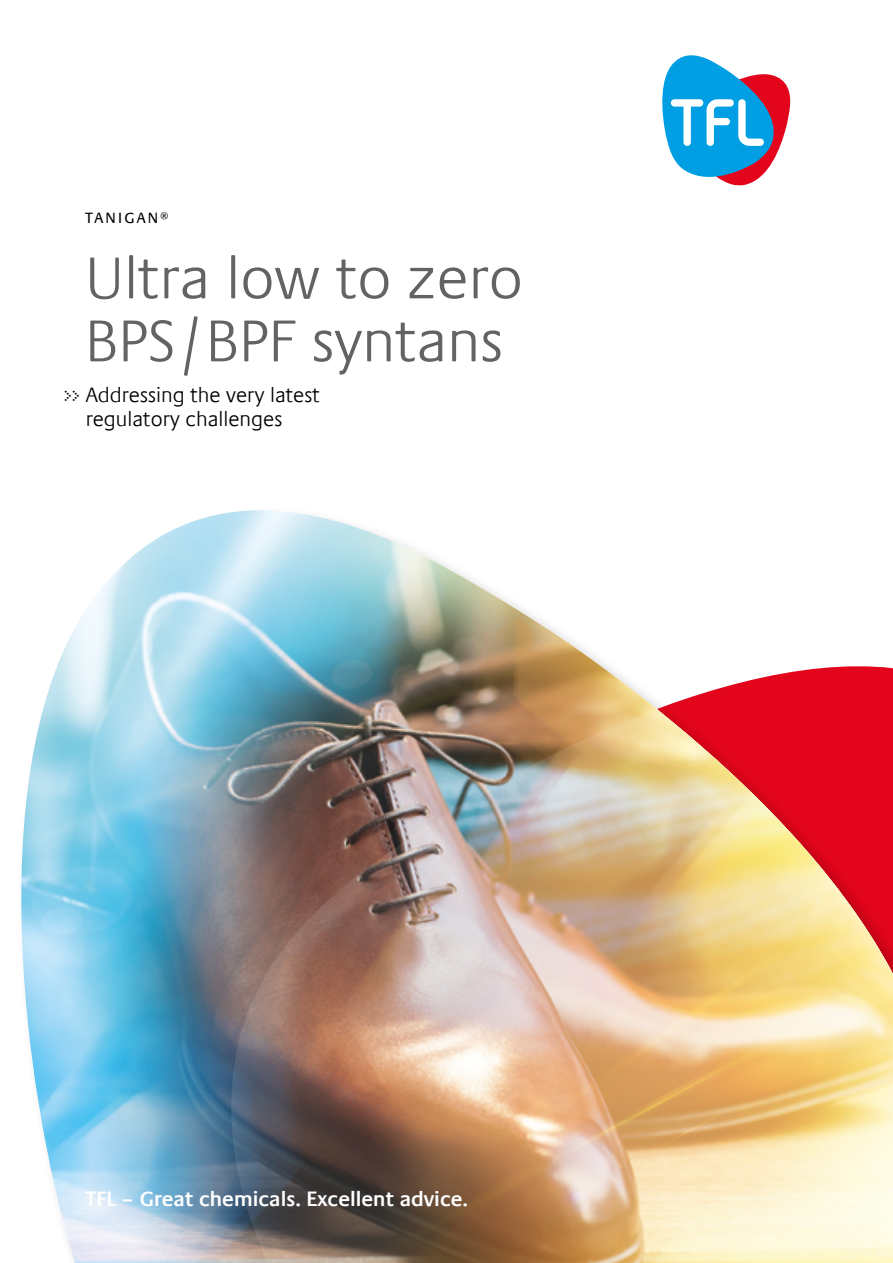
<style>
.page{position:relative;width:893px;height:1263px;background:#fff}
.page>*{position:absolute;margin:0;border:0;box-sizing:border-box;transform-origin:0 0}
.t1{font:300 60px/63px "Praxis Com";color:#646363}
.t2{font:300 21px/24px "Praxis Com";color:#000}
.t3{font:600 21px "Praxis Com";color:#fff}
.t4{font:15px "Praxis Com";letter-spacing:.15em;color:#000}
.s1{font-family:"Dot Matrix OT Two";font-weight:400}
</style>
<div class="page">
<svg style="left:662px;top:55px;width:128px;height:130px"></svg>
<img style="left:21px;top:510px;width:872px;height:753px">
<img style="left:218px;top:709px;width:675px;height:554px">
<p class="t4" style="left:85px;top:210px;width:85px">TANIGAN<sup>®</sup></p>
<h1 class="t1" style="left:85px;top:247px;width:439px">Ultra low to zero<br>BPS/BPF syntans</h1>
<p class="t2" style="left:86px;top:383px;width:235px;text-indent:-22px"><span class="s1">&gt;&gt;</span> Addressing the very latest regulatory challenges</p>
<p class="t3" style="left:85px;top:1186px;width:385px">TFL – Great chemicals. Excellent advice.</p>
</div>
